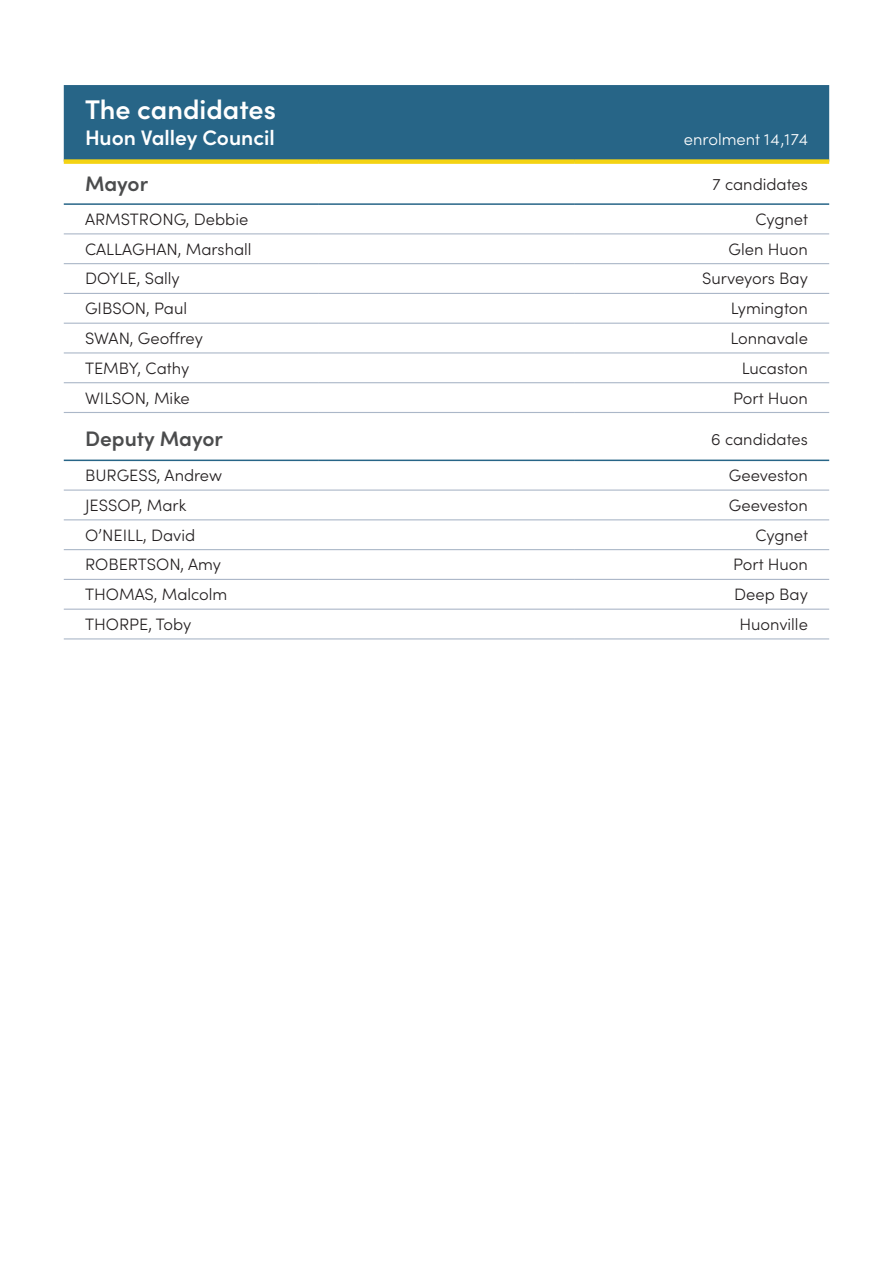
<style>
.page{position:relative;width:893px;height:1263px;background:#fff}
.page>*{position:absolute;margin:0;border:0;box-sizing:border-box;transform-origin:0 0}
.t1{font:600 27px "Sofia Pro";color:#fff}
.t2{font:600 21px "Sofia Pro";color:#fff}
.t3{font:600 21px "Sofia Pro";color:#4b4c4d}
.t4{font:300 16.5px "Sofia Pro";color:#231f20}
.t5{font:300 16.5px "Sofia Pro";color:#fff}
</style>
<div class="page">
<div style="left:64px;top:85px;width:765px;height:74px;background:#276587"></div>
<hr style="left:64px;top:203px;width:255px;height:2px;background:#276587">
<hr style="left:319px;top:203px;width:255px;height:2px;background:#276587">
<hr style="left:574px;top:203px;width:255px;height:2px;background:#276587">
<hr style="left:64px;top:460px;width:255px;height:1px;background:#276587">
<hr style="left:319px;top:460px;width:255px;height:1px;background:#276587">
<hr style="left:574px;top:460px;width:255px;height:1px;background:#276587">
<hr style="left:64px;top:233px;width:255px;height:1px;background:#abb7c8">
<hr style="left:319px;top:233px;width:255px;height:1px;background:#abb7c8">
<hr style="left:574px;top:233px;width:255px;height:1px;background:#abb7c8">
<hr style="left:64px;top:263px;width:255px;height:1px;background:#abb7c8">
<hr style="left:319px;top:263px;width:255px;height:1px;background:#abb7c8">
<hr style="left:574px;top:263px;width:255px;height:1px;background:#abb7c8">
<hr style="left:64px;top:293px;width:255px;height:1px;background:#abb7c8">
<hr style="left:319px;top:293px;width:255px;height:1px;background:#abb7c8">
<hr style="left:574px;top:293px;width:255px;height:1px;background:#abb7c8">
<hr style="left:64px;top:323px;width:255px;height:1px;background:#abb7c8">
<hr style="left:319px;top:323px;width:255px;height:1px;background:#abb7c8">
<hr style="left:574px;top:323px;width:255px;height:1px;background:#abb7c8">
<hr style="left:64px;top:352px;width:255px;height:1px;background:#abb7c8">
<hr style="left:319px;top:352px;width:255px;height:1px;background:#abb7c8">
<hr style="left:574px;top:352px;width:255px;height:1px;background:#abb7c8">
<hr style="left:64px;top:382px;width:255px;height:1px;background:#abb7c8">
<hr style="left:319px;top:382px;width:255px;height:1px;background:#abb7c8">
<hr style="left:574px;top:382px;width:255px;height:1px;background:#abb7c8">
<hr style="left:64px;top:489px;width:255px;height:2px;background:#abb7c8">
<hr style="left:319px;top:489px;width:255px;height:2px;background:#abb7c8">
<hr style="left:574px;top:489px;width:255px;height:2px;background:#abb7c8">
<hr style="left:64px;top:519px;width:255px;height:1px;background:#abb7c8">
<hr style="left:319px;top:519px;width:255px;height:1px;background:#abb7c8">
<hr style="left:574px;top:519px;width:255px;height:1px;background:#abb7c8">
<div style="left:64px;top:159px;width:255px;height:5px;background:#f4d313"></div>
<div style="left:319px;top:159px;width:255px;height:5px;background:#f4d313"></div>
<div style="left:574px;top:159px;width:255px;height:5px;background:#f4d313"></div>
<hr style="left:64px;top:412px;width:255px;height:1px;background:#abb7c8">
<hr style="left:319px;top:412px;width:255px;height:1px;background:#abb7c8">
<hr style="left:574px;top:412px;width:255px;height:1px;background:#abb7c8">
<hr style="left:64px;top:549px;width:255px;height:1px;background:#abb7c8">
<hr style="left:319px;top:549px;width:255px;height:1px;background:#abb7c8">
<hr style="left:574px;top:549px;width:255px;height:1px;background:#abb7c8">
<hr style="left:64px;top:579px;width:255px;height:1px;background:#abb7c8">
<hr style="left:319px;top:579px;width:255px;height:1px;background:#abb7c8">
<hr style="left:574px;top:579px;width:255px;height:1px;background:#abb7c8">
<hr style="left:64px;top:609px;width:255px;height:1px;background:#abb7c8">
<hr style="left:319px;top:609px;width:255px;height:1px;background:#abb7c8">
<hr style="left:574px;top:609px;width:255px;height:1px;background:#abb7c8">
<hr style="left:64px;top:638px;width:255px;height:1px;background:#abb7c8">
<hr style="left:319px;top:638px;width:255px;height:1px;background:#abb7c8">
<hr style="left:574px;top:638px;width:255px;height:1px;background:#abb7c8">
<h1 class="t1" style="left:85px;top:90px;width:192px">The candidates</h1>
<p class="t2" style="left:85px;top:121px;width:191px">Huon Valley Council</p>
<p class="t5" style="left:684px;top:127px;width:125px">enrolment 14,174</p>
<p class="t3" style="left:85px;top:168px;width:65px">Mayor</p>
<p class="t4" style="left:713px;top:172px;width:97px">7 candidates</p>
<p class="t4" style="left:85px;top:207px;width:165px">ARMSTRONG, Debbie</p>
<p class="t4" style="left:756px;top:207px;width:54px">Cygnet</p>
<p class="t4" style="left:85px;top:237px;width:168px">CALLAGHAN, Marshall</p>
<p class="t4" style="left:729px;top:237px;width:81px">Glen Huon</p>
<p class="t4" style="left:85px;top:267px;width:96px">DOYLE, Sally</p>
<p class="t4" style="left:702px;top:267px;width:107px">Surveyors Bay</p>
<p class="t4" style="left:85px;top:297px;width:104px">GIBSON, Paul</p>
<p class="t4" style="left:731px;top:297px;width:78px">Lymington</p>
<p class="t4" style="left:85px;top:326px;width:119px">SWAN, Geoffrey</p>
<p class="t4" style="left:731px;top:326px;width:79px">Lonnavale</p>
<p class="t4" style="left:85px;top:356px;width:106px">TEMBY, Cathy</p>
<p class="t4" style="left:742px;top:356px;width:68px">Lucaston</p>
<p class="t4" style="left:85px;top:386px;width:106px">WILSON, Mike</p>
<p class="t4" style="left:733px;top:386px;width:76px">Port Huon</p>
<p class="t3" style="left:85px;top:423px;width:139px">Deputy Mayor</p>
<p class="t4" style="left:711px;top:427px;width:98px">6 candidates</p>
<p class="t4" style="left:85px;top:463px;width:139px">BURGESS, Andrew</p>
<p class="t4" style="left:729px;top:463px;width:81px">Geeveston</p>
<p class="t4" style="left:85px;top:493px;width:103px">JESSOP, Mark</p>
<p class="t4" style="left:729px;top:493px;width:81px">Geeveston</p>
<p class="t4" style="left:85px;top:523px;width:112px">O’NEILL, David</p>
<p class="t4" style="left:756px;top:523px;width:54px">Cygnet</p>
<p class="t4" style="left:85px;top:553px;width:138px">ROBERTSON, Amy</p>
<p class="t4" style="left:733px;top:553px;width:76px">Port Huon</p>
<p class="t4" style="left:85px;top:582px;width:144px">THOMAS, Malcolm</p>
<p class="t4" style="left:734px;top:582px;width:75px">Deep Bay</p>
<p class="t4" style="left:85px;top:612px;width:108px">THORPE, Toby</p>
<p class="t4" style="left:739px;top:612px;width:70px">Huonville</p>
</div>
